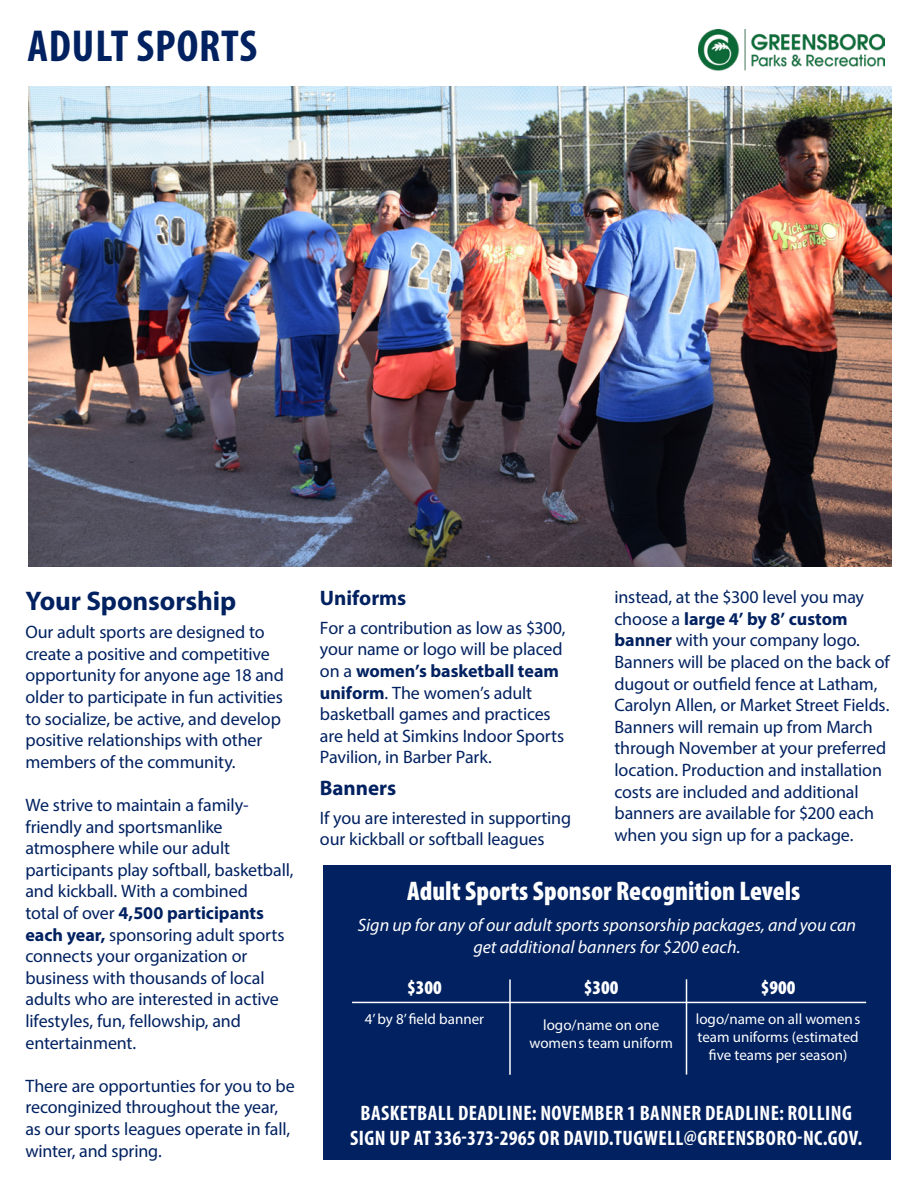
<style>
.page{position:relative;width:918px;height:1188px;background:#fff}
.page>*{position:absolute;margin:0;border:0;box-sizing:border-box;transform-origin:0 0}
.t1{font:700 condensed 45px "Myriad Pro";letter-spacing:.02em;color:#012160}
.t2{font:900 condensed 27px "Myriad Pro";color:#fff}
.t3{font:700 27px "Myriad Pro";letter-spacing:-.005em;color:#012160}
.t4{font:700 condensed 21px/25.2px "Myriad Pro";letter-spacing:.02em;color:#fff;text-align:center}
.t5{font:700 21px "Myriad Pro";letter-spacing:-.005em;color:#012160}
.t6{font:900 condensed 19.5px "Myriad Pro";color:#fff}
.t7{font:18px/21.6px "Myriad Pro";letter-spacing:-.01em;color:#012160}
.t8{font:italic 18px/21.6px "Myriad Pro";color:#fff;text-align:center}
.t9{font:700 18px "Myriad Pro";color:#012160}
.t10{font:15px/18px "Myriad Pro";color:#fff;text-align:center}
.s1{font-weight:700}
.s2{font-weight:400}
</style>
<div class="page">
<div style="left:323px;top:865px;width:568px;height:295px;background:#012160"></div>
<hr style="left:509px;top:979px;width:2px;height:96px;background:#fff">
<hr style="left:686px;top:979px;width:1px;height:96px;background:#fff">
<hr style="left:352px;top:1002px;width:514px;height:1px;background:#fff">
<img style="left:28px;top:86px;width:863px;height:481px">
<img style="left:699px;top:30px;width:185px;height:41px">
<p class="t1" style="left:27px;top:18px;width:231px">ADULT SPORTS</p>
<p class="t3" style="left:25px;top:583px;width:212px">Your Sponsorship</p>
<p class="t7" style="left:25px;top:621px;width:260px">Our adult sports are designed to create a positive and competitive opportunity for anyone age 18 and older to participate in fun activities to socialize, be active, and develop positive relationships with other members of the community.</p>
<p class="t7" style="left:25px;top:794px;width:270px">We strive to maintain a family&shy;friendly and sportsmanlike atmosphere while our adult participants play softball, basketball, and kickball. With a combined<br>total of over <span class="s1">4,500 participants each year,</span> sponsoring adult sports connects your organization or business with thousands of local adults who are interested in active lifestyles, fun, fellowship, and entertainment.</p>
<p class="t7" style="left:25px;top:1075px;width:271px">There are opportunties for you to be reconginized throughout the year, as our sports leagues operate in fall, winter, and spring.</p>
<p class="t5" style="left:320px;top:585px;width:88px">Uniforms</p>
<p class="t7" style="left:614px;top:586px;width:251px">instead, at the $300 level you may choose a <span class="s1">large 4’ by 8’ custom</span></p>
<p class="t7" style="left:320px;top:617px;width:247px">For a contribution as low as $300,</p>
<p class="t7" style="left:614px;top:629px;width:247px"><span class="s1">banner</span> with your company logo.</p>
<p class="t7" style="left:320px;top:638px;width:244px">your name or logo will be placed</p>
<p class="t7" style="left:614px;top:651px;width:277px">Banners will be placed on the back of</p>
<p class="t9" style="left:320px;top:659px;width:241px"><span class="s2">on a</span> women’s basketball team</p>
<p class="t7" style="left:614px;top:672px;width:264px">dugout or outfeld fence at Latham,</p>
<p class="t7" style="left:320px;top:681px;width:214px"><span class="s1">uniform</span>. The women’s adult</p>
<p class="t7" style="left:614px;top:694px;width:276px">Carolyn Allen, or Market Street Fields.</p>
<p class="t7" style="left:320px;top:703px;width:232px">basketball games and practices</p>
<p class="t7" style="left:614px;top:716px;width:260px">Banners will remain up from March</p>
<p class="t7" style="left:320px;top:725px;width:246px">are held at Simkins Indoor Sports</p>
<p class="t7" style="left:614px;top:737px;width:273px">through November at your preferred</p>
<p class="t7" style="left:320px;top:746px;width:173px">Pavilion, in Barber Park.</p>
<p class="t7" style="left:614px;top:759px;width:269px">location. Production and installation</p>
<p class="t5" style="left:320px;top:775px;width:78px">Banners</p>
<p class="t7" style="left:614px;top:780px;width:246px">costs are included and additional</p>
<p class="t7" style="left:614px;top:802px;width:261px">banners are available for $200 each</p>
<p class="t7" style="left:320px;top:807px;width:253px">If you are interested in supporting</p>
<p class="t7" style="left:320px;top:828px;width:226px">our kickball or softball leagues</p>
<p class="t7" style="left:614px;top:824px;width:241px">when you sign up for a package.</p>
<p class="t2" style="left:407px;top:873px;width:395px">Adult Sports Sponsor Recognition Levels</p>
<p class="t8" style="left:358px;top:914px;width:500px">Sign up for any of our adult sports sponsorship packages, and you can get additional banners for $200 each.</p>
<p class="t6" style="left:407px;top:975px;width:36px">$300</p>
<p class="t6" style="left:584px;top:975px;width:36px">$300</p>
<p class="t6" style="left:761px;top:975px;width:36px">$900</p>
<p class="t10" style="left:365px;top:1010px;width:121px">4’ by 8’ feld banner</p>
<p class="t10" style="left:530px;top:1016px;width:145px">logo/name on one womens team uniform</p>
<p class="t10" style="left:696px;top:1010px;width:166px;text-align:left">logo/name on all women s team uniforms (estimated</p>
<p class="t10" style="left:709px;top:1046px;width:140px">fve teams per season)</p>
<p class="t4" style="left:350px;top:1100px;width:514px">BASKETBALL DEADLINE: NOVEMBER 1 BANNER DEADLINE: ROLLING<br>SIGN UP AT 336-373-2965 OR DAVID.TUGWELL@GREENSBORO-NC.GOV.</p>
</div>
